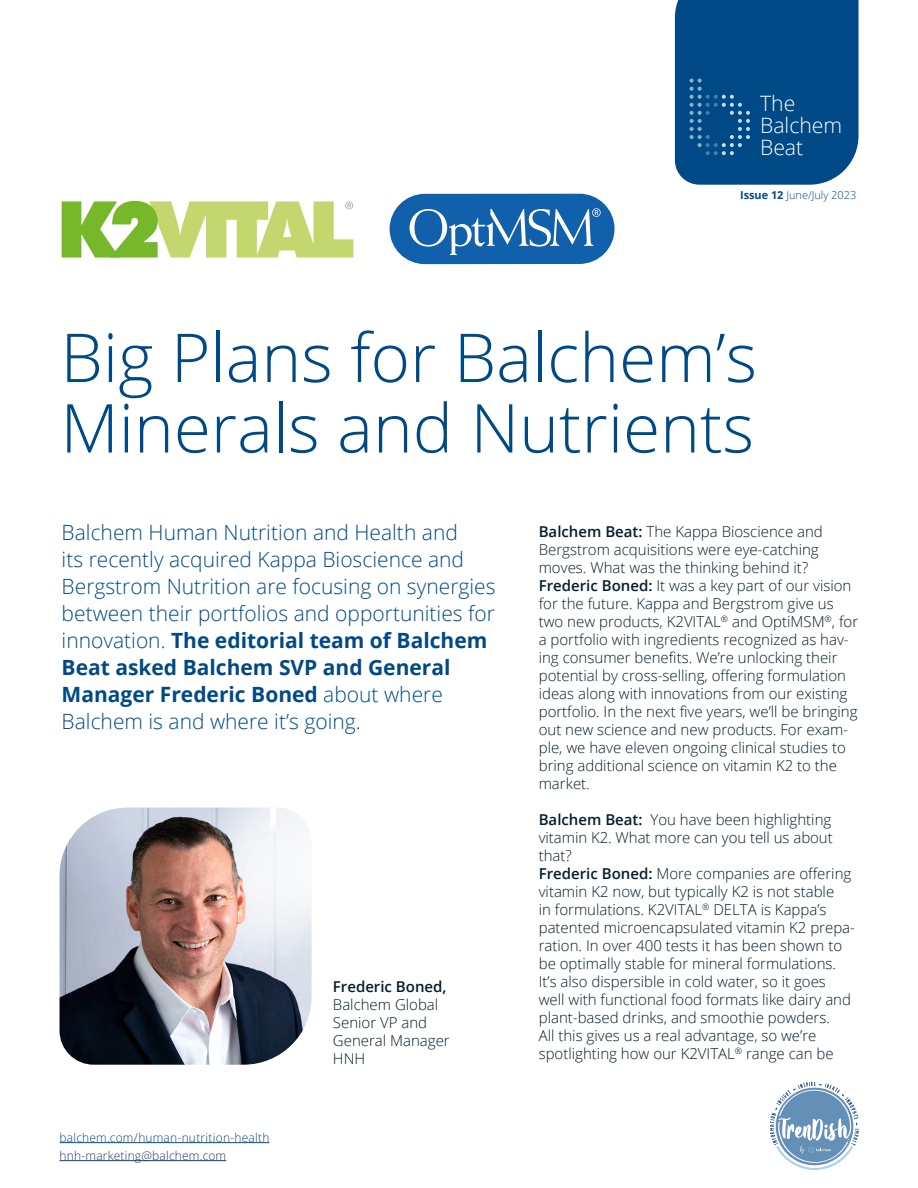
<style>
.page{position:relative;width:918px;height:1188px;background:#fff}
.page>*{position:absolute;margin:0;border:0;box-sizing:border-box;transform-origin:0 0}
.t1{font:300 67.5px/70.5px "Open Sans";color:#004987}
.t2{font:300 21.15px/22.2px "Open Sans";color:#fff}
.t3{font:300 21px/27px "Open Sans";color:#004987}
.t4{font:300 15px/18px "Open Sans";color:#041c2c}
.t5{font:600 15px "Open Sans";color:#041c2c}
.t6{font:300 12px "Open Sans";letter-spacing:.015em;color:#004987}
.t7{font:300 12px "Open Sans";letter-spacing:.015em;color:#193b67}
.t8{font:300 10.95px "Open Sans";color:#004987}
.s1{font-weight:700}
.s2{font-weight:600}
</style>
<div class="page">
<svg style="left:770px;top:1082px;width:89px;height:88px"></svg>
<hr style="left:60px;top:1142px;width:210px;height:1px;background:#004987">
<hr style="left:60px;top:1160px;width:166px;height:1px;background:#193b67">
<svg style="left:675px;top:0;width:184px;height:185px;background:#0c518c"></svg>
<svg style="left:62px;top:201px;width:291px;height:57px"></svg>
<div style="left:390px;top:194px;width:225px;height:70px;background:#1160ab;border-radius:35px"></div>
<svg style="left:410px;top:208px;width:191px;height:47px"></svg>
<img style="left:60px;top:808px;width:252px;height:257px">
<h2 class="t2" style="left:760px;top:91px;width:84px">The<br>Balchem<br>Beat</h2>
<p class="t8" style="left:740px;top:188px;width:118px"><span class="s1">Issue 12</span> June/July 2023</p>
<h1 class="t1" style="left:60px;top:321px;width:698px">Big Plans for Balchem’s<br>Minerals and Nutrients</h1>
<p class="t3" style="left:62px;top:518px;width:435px">Balchem Human Nutrition and Health and<br>its recently acquired Kappa Bioscience and Bergstrom Nutrition are focusing on synergies between their portfolios and opportunities for innovation. <span class="s1">The editorial team of Balchem Beat asked Balchem SVP and General Manager Frederic Boned</span> about where Balchem is and where it’s going.</p>
<p class="t6" style="left:60px;top:1129px;width:212px">balchem.com/human-nutrition-health</p>
<p class="t7" style="left:60px;top:1147px;width:168px">hnh-marketing@balchem.com</p>
<p class="t5" style="left:333px;top:976px;width:115px">Frederic Boned,</p>
<p class="t4" style="left:333px;top:995px;width:118px">Balchem Global<br>Senior VP and<br>General Manager<br>HNH</p>
<p class="t4" style="left:539px;top:522px;width:321px"><span class="s2">Balchem Beat:</span> The Kappa Bioscience and Bergstrom acquisitions were eye-catching moves. What was the thinking behind it?<br><span class="s2">Frederic Boned:</span> It was a key part of our vision for the future. Kappa and Bergstrom give us two new products, K2VITAL<sup>®</sup> and OptiMSM<sup>®</sup>, for a portfolio with ingredients recognized as hav&shy;ing consumer benefits. We’re unlocking their potential by cross-selling, offering formulation ideas along with innovations from our existing portfolio. In the next five years, we’ll be bringing out new science and new products. For exam&shy;ple, we have eleven ongoing clinical studies to bring additional science on vitamin K2 to the market.</p>
<p class="t4" style="left:539px;top:810px;width:318px"><span class="s2">Balchem Beat:</span> You have been highlighting vitamin K2. What more can you tell us about that?<br><span class="s2">Frederic Boned:</span> More companies are offering vitamin K2 now, but typically K2 is not stable<br>in formulations. K2VITAL<sup>®</sup> DELTA is Kappa’s patented microencapsulated vitamin K2 prepa&shy;ration. In over 400 tests it has been shown to be optimally stable for mineral formulations.<br>It’s also dispersible in cold water, so it goes well with functional food formats like dairy and plant-based drinks, and smoothie powders.<br>All this gives us a real advantage, so we’re spotlighting how our K2VITAL<sup>®</sup> range can be</p>
</div>
